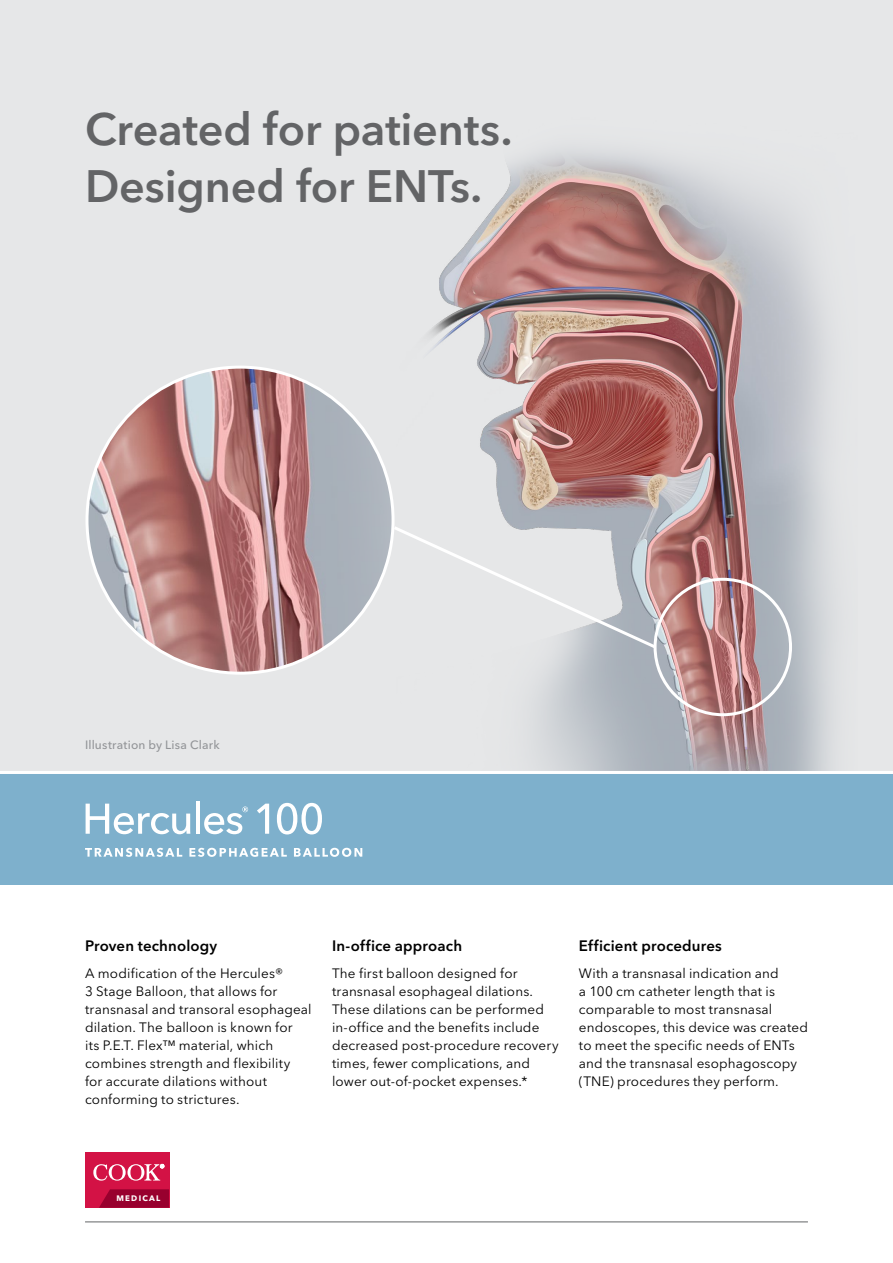
<style>
.page{position:relative;width:893px;height:1263px;background:#fff}
.page>*{position:absolute;margin:0;border:0;box-sizing:border-box;transform-origin:0 0}
.t1{font:600 45px/57px "Avenir Next LT Pro";letter-spacing:-.005em;color:#636466}
.t2{font:600 15px "Avenir Next LT Pro";letter-spacing:.01em;color:#000}
.t3{font:13.5px/18px "Avenir Next LT Pro";letter-spacing:.01em;color:#000}
.t4{font:500 12px "Avenir Next LT Pro";letter-spacing:.02em;color:#939598}
.t5{font:700 7.95px "Avenir Next LT Pro";letter-spacing:.155em;color:#fff}
</style>
<div class="page">
<hr style="left:85px;top:1221px;width:723px;height:1px;background:#636466">
<div style="left:85px;top:1152px;width:84px;height:56px;background:#d31245"></div>
<svg style="left:99px;top:1189px;width:70px;height:19px"></svg>
<svg style="left:93px;top:1164px;width:71px;height:16px"></svg>
<div style="left:0;top:0;width:893px;height:774px;background:#e6e7e8"></div>
<img style="left:429px;top:150px;width:405px;height:621px">
<div style="left:654px;top:578px;width:138px;height:138px;border:3px solid #fff;border-radius:50%"></div>
<img style="left:87px;top:367px;width:306px;height:306px;border-radius:153px">
<svg style="left:391px;top:524px;width:268px;height:127px"></svg>
<div style="left:0;top:774px;width:893px;height:110px;background:#7eb0cc"></div>
<hr style="left:0;top:771px;width:893px;height:3px;background:#fff">
<svg style="left:86px;top:804px;width:104px;height:30px"></svg>
<hr style="left:196px;top:801px;width:4px;height:33px;background:#fff">
<svg style="left:204px;top:806px;width:44px;height:28px"></svg>
<svg style="left:257px;top:804px;width:12px;height:30px"></svg>
<svg style="left:277px;top:803px;width:45px;height:31px"></svg>
<svg style="left:85px;top:848px;width:97px;height:9px"></svg>
<svg style="left:189px;top:848px;width:98px;height:9px"></svg>
<svg style="left:294px;top:848px;width:68px;height:9px"></svg>
<h1 class="t1" style="left:85px;top:100px;width:429px">Created for patients.<br>Designed for ENTs.</h1>
<p class="t4" style="left:85px;top:738px;width:136px">Illustration by Lisa Clark</p>
<p class="t2" style="left:85px;top:937px;width:134px">Proven technology</p>
<p class="t3" style="left:85px;top:964px;width:228px">A modification of the Hercules®<br>3 Stage Balloon, that allows for transnasal and transoral esophageal dilation. The balloon is known for<br>its P.E.T. Flex™ material, which combines strength and flexibility<br>for accurate dilations without conforming to strictures.</p>
<p class="t2" style="left:332px;top:937px;width:132px">In-office approach</p>
<p class="t3" style="left:332px;top:964px;width:228px">The first balloon designed for transnasal esophageal dilations.<br>These dilations can be performed in-office and the benefits include decreased post-procedure recovery times, fewer complications, and lower out-of-pocket expenses.*</p>
<p class="t2" style="left:579px;top:937px;width:144px">Efficient procedures</p>
<p class="t3" style="left:579px;top:964px;width:230px">With a transnasal indication and<br>a 100 cm catheter length that is comparable to most transnasal endoscopes, this device was created to meet the specific needs of ENTs and the transnasal esophagoscopy (TNE) procedures they perform.</p>
<p class="t5" style="left:116px;top:1193px;width:45px">MEDICAL</p>
</div>
